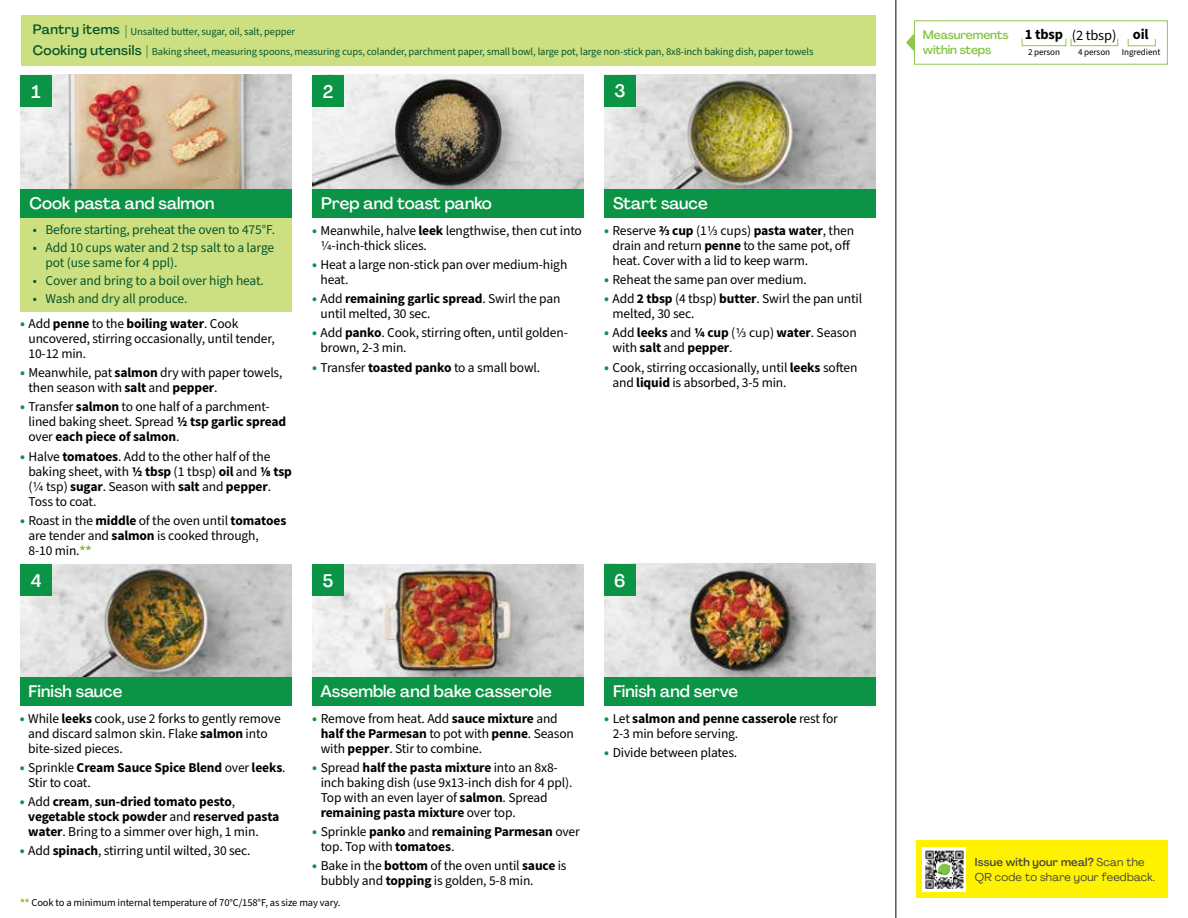
<style>
.page{position:relative;width:1188px;height:918px;background:#fff}
.page>*{position:absolute;margin:0;border:0;box-sizing:border-box;transform-origin:0 0}
.t1{font:500 18px "Agrandir";color:#fff}
.t2{font:500 16.5px "Agrandir";color:#fff}
.t3{font:700 14.4px "Source Sans Pro";letter-spacing:-.01em;color:#000}
.t4{font:13.5px/15px "Source Sans Pro";letter-spacing:-.01em;color:#000}
.t5{font:700 13.5px/15px "Source Sans Pro";letter-spacing:-.01em;color:#000}
.t6{font:13.5px/15.8px "Source Sans Pro";letter-spacing:-.01em;color:#05562c}
.t7{font:500 13.5px "Agrandir";letter-spacing:.025em;color:#05562c}
.t8{font:500 12px/15.8px "Agrandir";letter-spacing:-.01em;color:#82c341}
.t9{font:11.25px/15px "Agrandir";letter-spacing:.02em;color:#414042}
.t10{font:10.5px "Source Sans Pro";letter-spacing:-.01em;color:#05562c}
.t11{font:10.5px "Source Sans Pro";letter-spacing:-.01em;color:#000}
.t12{font:9.15px "Source Sans Pro";letter-spacing:-.01em;color:#000}
.s1{font-family:"Agrandir";font-weight:500;font-size:13.5px}
.s2{font-weight:400}
.s3{font-weight:700;font-size:14.25px;color:#0b9446}
.s4{font-weight:700}
.s5{font-weight:700;color:#8cba42}
.s6{font-size:14.25px;color:#0b9446}
.s7{font-weight:500}
</style>
<div class="page">
<div style="left:20px;top:215px;width:272px;height:97px;background:#cde081"></div>
<img style="left:20px;top:564px;width:272px;height:113px">
<img style="left:312px;top:564px;width:272px;height:113px">
<img style="left:604px;top:564px;width:272px;height:113px">
<img style="left:20px;top:75px;width:272px;height:114px">
<img style="left:312px;top:75px;width:272px;height:114px">
<img style="left:604px;top:75px;width:272px;height:114px">
<div style="left:312px;top:189px;width:272px;height:29px;background:#0b9446"></div>
<div style="left:20px;top:189px;width:272px;height:29px;background:#0b9446"></div>
<div style="left:20px;top:677px;width:272px;height:29px;background:#0b9446"></div>
<div style="left:312px;top:677px;width:272px;height:29px;background:#0b9446"></div>
<div style="left:604px;top:677px;width:272px;height:29px;background:#0b9446"></div>
<div style="left:604px;top:189px;width:272px;height:29px;background:#0b9446"></div>
<div style="left:21px;top:15px;width:855px;height:51px;background:#cde081"></div>
<hr style="left:896px;top:0;width:1px;height:918px;background:#000">
<div style="left:20px;top:564px;width:32px;height:32px;background:#0b9446"></div>
<div style="left:20px;top:75px;width:32px;height:32px;background:#0b9446"></div>
<div style="left:312px;top:564px;width:32px;height:32px;background:#0b9446"></div>
<div style="left:312px;top:75px;width:32px;height:32px;background:#0b9446"></div>
<div style="left:604px;top:564px;width:32px;height:32px;background:#0b9446"></div>
<div style="left:604px;top:75px;width:32px;height:32px;background:#0b9446"></div>
<div style="left:914px;top:20px;width:254px;height:45px;border:1px solid #91c84e"></div>
<div style="left:1022px;top:38px;width:44px;height:8px;border:1px solid #91c84e"></div>
<div style="left:1071px;top:38px;width:47px;height:8px;border:1px solid #91c84e"></div>
<div style="left:1128px;top:38px;width:28px;height:8px;border:1px solid #91c84e"></div>
<svg style="left:906px;top:33px;width:9px;height:19px"></svg>
<div style="left:916px;top:840px;width:252px;height:58px;background:#fff200"></div>
<img style="left:923px;top:847px;width:43px;height:45px">
<svg style="left:938px;top:864px;width:13px;height:11px"></svg>
<p class="t10" style="left:33px;top:25px;width:264px"><span class="s1">Pantry items |</span> Unsalted butter, sugar, oil, salt, pepper</p>
<p class="t7" style="left:33px;top:42px;width:110px">Cooking utensils</p>
<p class="t8" style="left:923px;top:26px;width:87px">Measurements within steps</p>
<p class="t3" style="left:1025px;top:25px;width:125px">1 tbsp <span class="s2">(2 tbsp)</span> oil</p>
<p class="t10" style="left:146px;top:44px;width:669px"><span class="s1">|</span> Baking sheet, measuring spoons, measuring cups, colander, parchment paper, small bowl, large pot, large non-stick pan, 8x8-inch baking dish, paper towels</p>
<p class="t12" style="left:1028px;top:46px;width:34px">2 person</p>
<p class="t12" style="left:1078px;top:46px;width:34px">4 person</p>
<p class="t12" style="left:1122px;top:46px;width:40px">Ingredient</p>
<h1 class="t1" style="left:32px;top:80px;width:11px">1</h1>
<h1 class="t1" style="left:323px;top:80px;width:12px">2</h1>
<h1 class="t1" style="left:614px;top:80px;width:13px">3</h1>
<p class="t2" style="left:29px;top:193px;width:187px">Cook pasta and salmon</p>
<p class="t6" style="left:33px;top:222px;width:244px">• Before starting, preheat the oven to 475°F.</p>
<p class="t6" style="left:45px;top:240px;width:230px;text-indent:-13px">• Add 10 cups water and 2 tsp salt to a large pot (use same for 4 ppl).</p>
<p class="t6" style="left:33px;top:273px;width:233px">• Cover and bring to a boil over high heat.</p>
<p class="t6" style="left:33px;top:291px;width:156px">• Wash and dry all produce.</p>
<p class="t4" style="left:29px;top:316px;width:248px;text-indent:-9px"><span class="s3">•</span> Add <span class="s4">penne</span> to the <span class="s4">boiling water</span>. Cook uncovered, stirring occasionally, until tender,<br>10-12 min.</p>
<p class="t4" style="left:29px;top:366px;width:256px;text-indent:-9px"><span class="s3">•</span> Meanwhile, pat <span class="s4">salmon</span> dry with paper towels, then season with <span class="s4">salt</span> and <span class="s4">pepper</span>.</p>
<p class="t4" style="left:29px;top:400px;width:259px;text-indent:-9px"><span class="s3">•</span> Transfer <span class="s4">salmon</span> to one half of a parchment&shy;lined baking sheet. Spread <span class="s4">1/2 tsp garlic spread </span>over <span class="s4">each piece of salmon</span>.</p>
<p class="t4" style="left:28px;top:449px;width:265px;text-indent:-8px"><span class="s3">•</span> Halve <span class="s4">tomatoes</span>. Add to the other half of the baking sheet, with <span class="s4">1/2 tbsp</span> (1 tbsp) <span class="s4">oil</span> and <span class="s4">1/8 tsp </span>(1/4 tsp) <span class="s4">sugar</span>. Season with <span class="s4">salt</span> and <span class="s4">pepper</span>.<br>Toss to coat.</p>
<p class="t4" style="left:29px;top:513px;width:259px;text-indent:-9px"><span class="s3">•</span> Roast in the <span class="s4">middle</span> of the oven until <span class="s4">tomatoes </span>are tender and <span class="s4">salmon</span> is cooked through,<br>8-10 min.<span class="s5">**</span></p>
<h1 class="t1" style="left:31px;top:570px;width:12px">4</h1>
<p class="t2" style="left:321px;top:193px;width:172px">Prep and toast panko</p>
<p class="t2" style="left:613px;top:193px;width:96px">Start sauce</p>
<p class="t4" style="left:321px;top:223px;width:263px;text-indent:-9px"><span class="s3">•</span> Meanwhile, halve <span class="s4">leek</span> lengthwise, then cut into<br>1/4-inch-thick slices.</p>
<p class="t4" style="left:321px;top:257px;width:248px;text-indent:-9px"><span class="s3">•</span> Heat a large non-stick pan over medium-high heat.</p>
<p class="t4" style="left:321px;top:292px;width:241px;text-indent:-9px"><span class="s3">•</span> Add <span class="s4">remaining garlic spread</span>. Swirl the pan until melted, 30 sec.</p>
<p class="t4" style="left:321px;top:326px;width:249px;text-indent:-9px"><span class="s3">•</span> Add <span class="s4">panko</span>. Cook, stirring often, until golden&shy;brown, 2-3 min.</p>
<p class="t4" style="left:312px;top:360px;width:230px"><span class="s3">•</span> Transfer <span class="s4">toasted panko</span> to a small bowl.</p>
<p class="t4" style="left:613px;top:223px;width:243px;text-indent:-9px"><span class="s3">•</span> Reserve <span class="s4">2/3 cup</span> (11/3 cups) <span class="s4">pasta water</span>, then drain and return <span class="s4">penne</span> to the same pot, off heat. Cover with a lid to keep warm.</p>
<p class="t4" style="left:604px;top:272px;width:204px"><span class="s3">•</span> Reheat the same pan over medium.</p>
<p class="t4" style="left:613px;top:292px;width:251px;text-indent:-9px"><span class="s3">•</span> Add <span class="s4">2 tbsp</span> (4 tbsp) <span class="s4">butter</span>. Swirl the pan until melted, 30 sec.</p>
<p class="t4" style="left:613px;top:326px;width:246px;text-indent:-9px"><span class="s3">•</span> Add <span class="s4">leeks</span> and <span class="s4">1/4 cup</span> (1/3 cup) <span class="s4">water</span>. Season with <span class="s4">salt</span> and <span class="s4">pepper</span>.</p>
<p class="t4" style="left:613px;top:360px;width:246px;text-indent:-9px"><span class="s3">•</span> Cook, stirring occasionally, until <span class="s4">leeks</span> soften and <span class="s4">liquid</span> is absorbed, 3-5 min.</p>
<h1 class="t1" style="left:323px;top:570px;width:12px">5</h1>
<h1 class="t1" style="left:614px;top:570px;width:13px">6</h1>
<p class="t2" style="left:29px;top:681px;width:95px">Finish sauce</p>
<p class="t2" style="left:321px;top:681px;width:233px">Assemble and bake casserole</p>
<p class="t2" style="left:613px;top:681px;width:127px">Finish and serve</p>
<p class="t4" style="left:28px;top:711px;width:254px;text-indent:-9px"><span class="s3">•</span> While <span class="s4">leeks</span> cook, use 2 forks to gently remove and discard salmon skin. Flake <span class="s4">salmon</span> into bite-sized pieces.</p>
<p class="t5" style="left:28px;top:760px;width:259px;text-indent:-9px"><span class="s6">•</span> <span class="s2">Sprinkle</span> Cream Sauce Spice Blend <span class="s2">over</span> leeks<span class="s2">.<br>Stir to coat.</span></p>
<p class="t5" style="left:28px;top:795px;width:253px;text-indent:-9px"><span class="s6">•</span> <span class="s2">Add</span> cream<span class="s2">,</span> sun-dried tomato pesto<span class="s2">, </span>vegetable stock powder <span class="s2">and</span> reserved pasta water<span class="s2">. Bring to a simmer over high, 1 min.</span></p>
<p class="t4" style="left:20px;top:844px;width:232px"><span class="s3">•</span> Add <span class="s4">spinach</span>, stirring until wilted, 30 sec.</p>
<p class="t4" style="left:321px;top:711px;width:255px;text-indent:-9px"><span class="s3">•</span> Remove from heat. Add <span class="s4">sauce mixture</span> and <span class="s4">half the Parmesan</span> to pot with <span class="s4">penne</span>. Season with <span class="s4">pepper</span>. Stir to combine.</p>
<p class="t4" style="left:321px;top:760px;width:253px;text-indent:-9px"><span class="s3">•</span> Spread <span class="s4">half the pasta mixture</span> into an 8x8- inch baking dish (use 9x13-inch dish for 4 ppl).<br>Top with an even layer of <span class="s4">salmon</span>. Spread <span class="s4">remaining pasta mixture</span> over top.</p>
<p class="t5" style="left:321px;top:825px;width:261px;text-indent:-9px"><span class="s6">•</span> <span class="s2">Sprinkle</span> panko <span class="s2">and</span> remaining Parmesan <span class="s2">over top. Top with</span> tomatoes<span class="s2">.</span></p>
<p class="t4" style="left:321px;top:859px;width:247px;text-indent:-9px"><span class="s3">•</span> Bake in the <span class="s4">bottom</span> of the oven until <span class="s4">sauce</span> is bubbly and <span class="s4">topping</span> is golden, 5-8 min.</p>
<p class="t11" style="left:20px;top:895px;width:322px"><span class="s5">**</span> Cook to a minimum internal temperature of 70°C/158°F, as size may vary.</p>
<p class="t4" style="left:613px;top:711px;width:227px;text-indent:-9px"><span class="s3">•</span> Let <span class="s4">salmon and penne casserole</span> rest for<br>2-3 min before serving.</p>
<p class="t4" style="left:604px;top:745px;width:135px"><span class="s3">•</span> Divide between plates.</p>
<p class="t9" style="left:975px;top:855px;width:182px"><span class="s7">Issue with your meal?</span> Scan the<br>QR code to share your feedback.</p>
</div>
